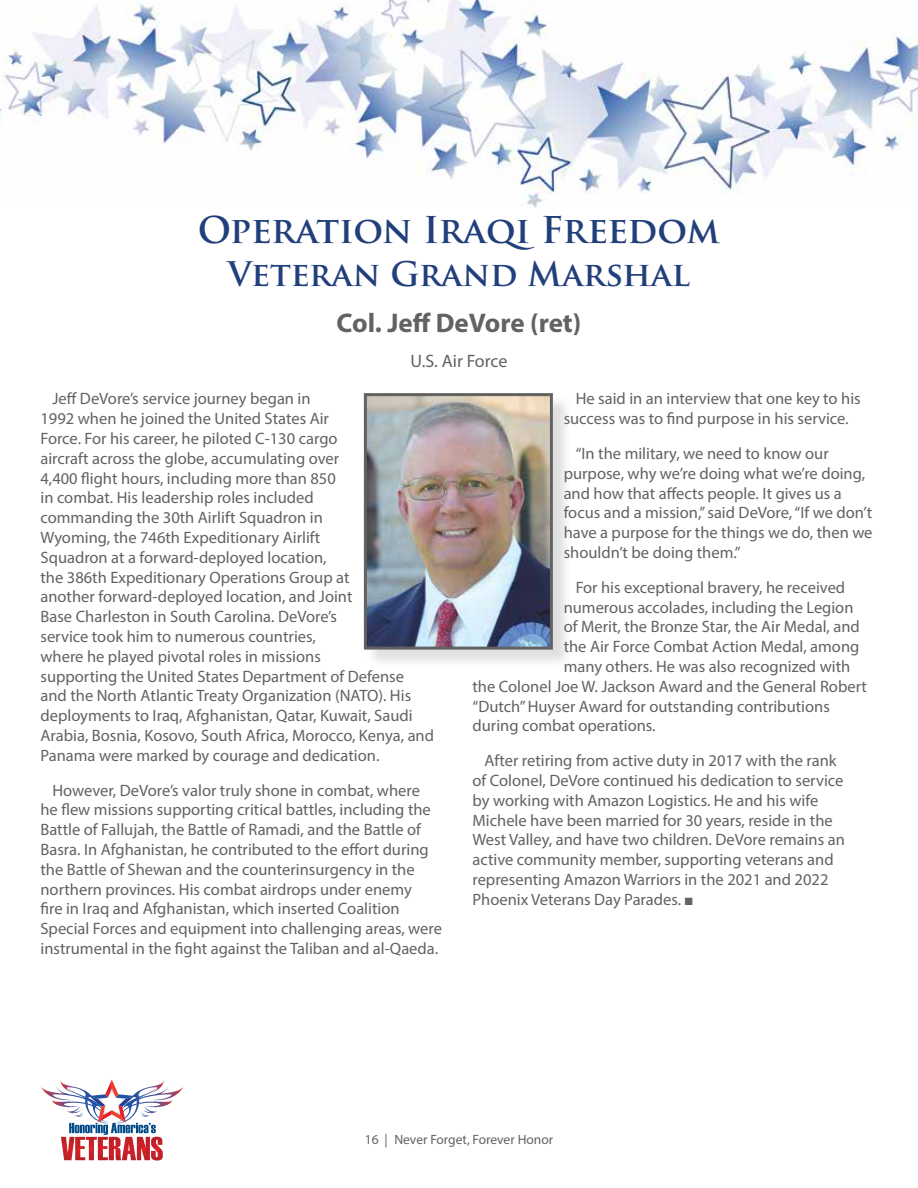
<style>
.page{position:relative;width:918px;height:1188px;background:#fff}
.page>*{position:absolute;margin:0;border:0;box-sizing:border-box;transform-origin:0 0}
.t1{font:700 36px "Trajan Pro";letter-spacing:-.01em;color:#213f7b}
.t2{font:700 33px "Trajan Pro";color:#213f7b}
.t3{font:700 27px "Myriad Pro";color:#626262}
.t4{font:18px "Myriad Pro";letter-spacing:-.005em;color:#626262}
.t5{font:16.5px/19.8px "Myriad Pro";color:#626262}
.t6{font:13.5px "Myriad Pro";color:#626262}
</style>
<div class="page">
<img style="left:0;top:0;width:918px;height:207px">
<svg style="left:41px;top:1080px;width:142px;height:81px"></svg>
<div style="left:366px;top:395px;width:205px;height:273px;background:#626262;opacity:.2"></div>
<img style="left:368px;top:397px;width:181px;height:249px">
<div style="left:364px;top:393px;width:189px;height:257px;border:3px solid #626262"></div>
<h1 class="t1" style="left:198px;top:208px;width:524px">Operation Iraqi Freedom</h1>
<h2 class="t2" style="left:228px;top:254px;width:464px">Veteran Grand Marshal</h2>
<h3 class="t3" style="left:337px;top:305px;width:246px">Col. Jeff DeVore (ret)</h3>
<p class="t4" style="left:411px;top:350px;width:98px">U.S. Air Force</p>
<p class="t5" style="left:40px;top:389px;width:395px;text-indent:12px">Jeff DeVore’s service journey began in<br>1992 when he joined the United States Air<br>Force. For his career, he piloted C-130 cargo<br>aircraft across the globe, accumulating over<br>4,400 flight hours, including more than 850<br>in combat. His leadership roles included<br>commanding the 30th Airlift Squadron in<br>Wyoming, the 746th Expeditionary Airlift<br>Squadron at a forward-deployed location,<br>the 386th Expeditionary Operations Group at<br>another forward-deployed location, and Joint<br>Base Charleston in South Carolina. DeVore’s<br>service took him to numerous countries,<br>where he played pivotal roles in missions<br>supporting the United States Department of Defense and the North Atlantic Treaty Organization (NATO). His deployments to Iraq, Afghanistan, Qatar, Kuwait, Saudi Arabia, Bosnia, Kosovo, South Africa, Morocco, Kenya, and Panama were marked by courage and dedication.</p>
<p class="t5" style="left:40px;top:780px;width:403px;text-indent:12px">However, DeVore’s valor truly shone in combat, where<br>he flew missions supporting critical battles, including the Battle of Fallujah, the Battle of Ramadi, and the Battle of Basra. In Afghanistan, he contributed to the effort during the Battle of Shewan and the counterinsurgency in the northern provinces. His combat airdrops under enemy<br>fire in Iraq and Afghanistan, which inserted Coalition Special Forces and equipment into challenging areas, were instrumental in the fight against the Taliban and al-Qaeda.</p>
<p class="t5" style="left:564px;top:389px;width:299px;text-indent:12px">He said in an interview that one key to his success was to find purpose in his service.</p>
<p class="t5" style="left:564px;top:443px;width:310px;text-indent:12px">“In the military, we need to know our purpose, why we’re doing what we’re doing, and how that affects people. It gives us a focus and a mission,” said DeVore, “If we don’t have a purpose for the things we do, then we shouldn’t be doing them.”</p>
<p class="t5" style="left:576px;top:577px;width:271px">For his exceptional bravery, he received</p>
<p class="t5" style="left:564px;top:597px;width:291px">numerous accolades, including the Legion</p>
<p class="t5" style="left:564px;top:617px;width:298px">of Merit, the Bronze Star, the Air Medal, and</p>
<p class="t5" style="left:564px;top:637px;width:297px">the Air Force Combat Action Medal, among</p>
<p class="t5" style="left:564px;top:656px;width:288px">many others. He was also recognized with</p>
<p class="t5" style="left:472px;top:676px;width:396px">the Colonel Joe W. Jackson Award and the General Robert</p>
<p class="t5" style="left:472px;top:696px;width:359px">“Dutch” Huyser Award for outstanding contributions</p>
<p class="t5" style="left:472px;top:716px;width:185px">during combat operations.</p>
<p class="t5" style="left:472px;top:751px;width:374px;text-indent:12px">After retiring from active duty in 2017 with the rank of Colonel, DeVore continued his dedication to service by working with Amazon Logistics. He and his wife Michele have been married for 30 years, reside in the West Valley, and have two children. DeVore remains an active community member, supporting veterans and representing Amazon Warriors in the 2021 and 2022<br>Phoenix Veterans Day Parades. ■</p>
<p class="t6" style="left:365px;top:1131px;width:190px">16 | Never Forget, Forever Honor</p>
</div>
